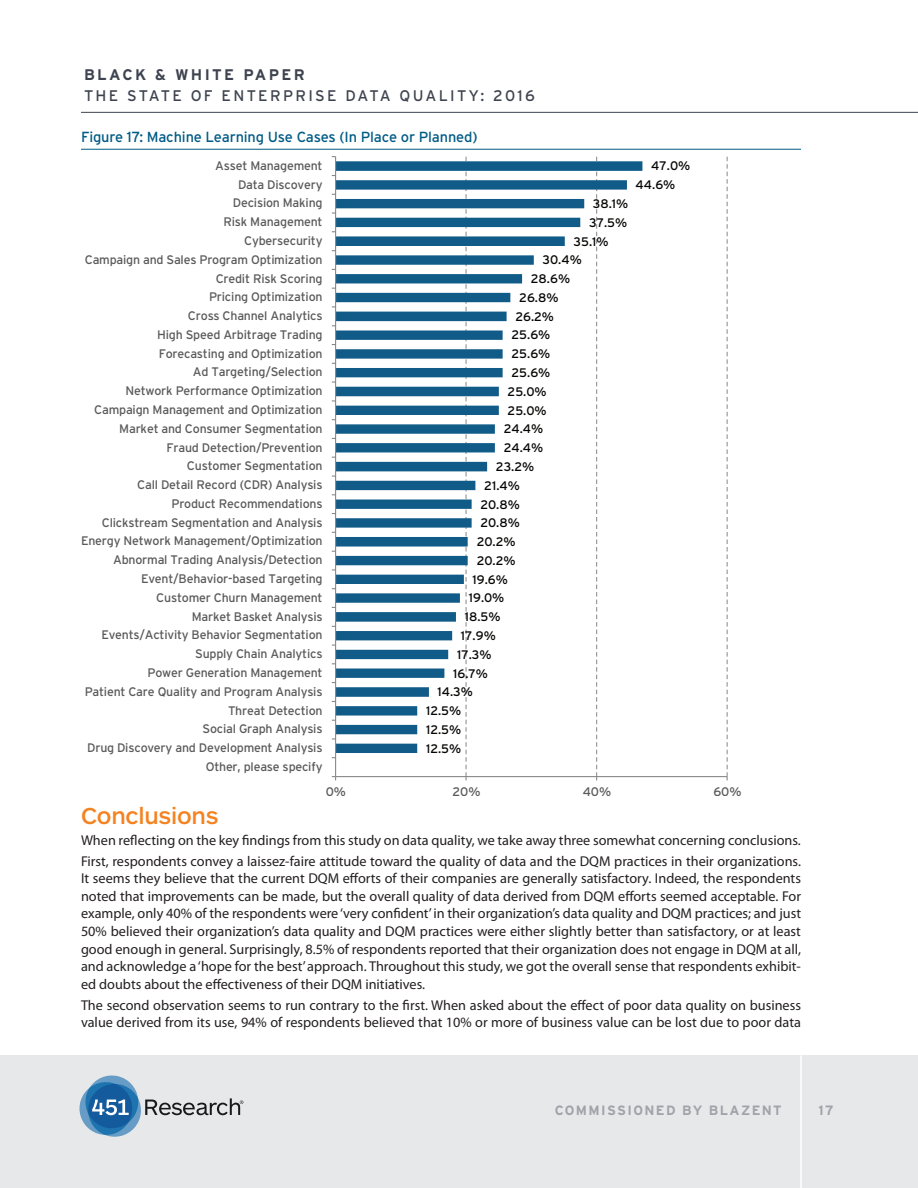
<style>
.page{position:relative;width:918px;height:1188px;background:#fff}
.page>*{position:absolute;margin:0;border:0;box-sizing:border-box;transform-origin:0 0}
.Myriad_Body{font:500 24px "ARS Maquette Pro";letter-spacing:-.01em;color:#f58220}
.t1{font:15.3px "Interstate";letter-spacing:.15em;color:#3e444f}
.t2{font:700 15.3px "Interstate";letter-spacing:.15em;color:#3e444f}
.QuestionHeader{font:14.7px "Interstate";letter-spacing:-.01em;color:#005b85}
.Myriad_Body-2{font:14.25px/17.7px "Myriad Pro";color:#231f20;text-align:justify}
.t3{font:700 13.5px "Interstate";letter-spacing:.1em;color:#a0a3a9}
.t4{font:12.45px "Interstate";letter-spacing:-.015em;color:#5a5a5a}
.t5{font:12.45px "Interstate";letter-spacing:-.005em;color:#050504}
</style>
<div class="page">
<div style="left:0;top:1055px;width:918px;height:133px;background:#e7e8e9"></div>
<hr style="left:81px;top:112px;width:837px;height:1px;background:#3e444f">
<svg style="left:80px;top:1076px;width:163px;height:61px"></svg>
<hr style="left:800px;top:1055px;width:2px;height:133px;background:#fff">
<hr style="left:81px;top:149px;width:720px;height:1px;background:#005b85">
<svg style="left:336px;top:161px;width:306px;height:592px"></svg>
<hr style="left:336px;top:776px;width:391px;height:1px;background:#878686">
<svg style="left:727px;top:157px;width:1px;height:623px"></svg>
<svg style="left:596px;top:157px;width:1px;height:623px"></svg>
<svg style="left:466px;top:157px;width:1px;height:623px"></svg>
<hr style="left:335px;top:157px;width:1px;height:620px;background:#878686">
<p class="t2" style="left:84px;top:65px;width:222px">BLACK &amp; WHITE PAPER</p>
<p class="t1" style="left:84px;top:86px;width:452px">THE STATE OF ENTERPRISE DATA QUALITY: 2016</p>
<p class="QuestionHeader" style="left:81px;top:128px;width:398px">Figure 17: Machine Learning Use Cases (In Place or Planned)</p>
<p class="t4" style="left:215px;top:158px;width:109px">Asset Management</p>
<p class="t4" style="left:238px;top:177px;width:86px">Data Discovery</p>
<p class="t4" style="left:233px;top:195px;width:91px">Decision Making</p>
<p class="t5" style="left:593px;top:196px;width:37px">38.1%</p>
<p class="t4" style="left:223px;top:214px;width:101px">Risk Management</p>
<p class="t5" style="left:589px;top:215px;width:40px">37.5%</p>
<p class="t4" style="left:244px;top:233px;width:80px">Cybersecurity</p>
<p class="t5" style="left:574px;top:234px;width:37px">35.1%</p>
<p class="t4" style="left:85px;top:252px;width:239px">Campaign and Sales Program Optimization</p>
<p class="t5" style="left:543px;top:252px;width:41px">30.4%</p>
<p class="t4" style="left:216px;top:271px;width:108px">Credit Risk Scoring</p>
<p class="t5" style="left:531px;top:271px;width:41px">28.6%</p>
<p class="t4" style="left:209px;top:289px;width:115px">Pricing Optimization</p>
<p class="t5" style="left:519px;top:290px;width:41px">26.8%</p>
<p class="t4" style="left:188px;top:308px;width:136px">Cross Channel Analytics</p>
<p class="t5" style="left:515px;top:309px;width:40px">26.2%</p>
<p class="t4" style="left:157px;top:327px;width:167px">High Speed Arbitrage Trading</p>
<p class="t5" style="left:511px;top:328px;width:40px">25.6%</p>
<p class="t4" style="left:159px;top:346px;width:165px">Forecasting and Optimization</p>
<p class="t5" style="left:511px;top:346px;width:40px">25.6%</p>
<p class="t4" style="left:193px;top:364px;width:131px">Ad Targeting/Selection</p>
<p class="t5" style="left:511px;top:365px;width:40px">25.6%</p>
<p class="t4" style="left:125px;top:383px;width:199px">Network Performance Optimization</p>
<p class="t5" style="left:508px;top:384px;width:41px">25.0%</p>
<p class="t4" style="left:94px;top:402px;width:230px">Campaign Management and Optimization</p>
<p class="t5" style="left:508px;top:403px;width:41px">25.0%</p>
<p class="t4" style="left:119px;top:421px;width:205px">Market and Consumer Segmentation</p>
<p class="t5" style="left:504px;top:421px;width:41px">24.4%</p>
<p class="t4" style="left:167px;top:440px;width:157px">Fraud Detection/Prevention</p>
<p class="t5" style="left:504px;top:440px;width:41px">24.4%</p>
<p class="t4" style="left:187px;top:458px;width:137px">Customer Segmentation</p>
<p class="t5" style="left:496px;top:459px;width:40px">23.2%</p>
<p class="t4" style="left:137px;top:477px;width:187px">Call Detail Record (CDR) Analysis</p>
<p class="t5" style="left:484px;top:478px;width:37px">21.4%</p>
<p class="t4" style="left:171px;top:496px;width:153px">Product Recommendations</p>
<p class="t5" style="left:480px;top:497px;width:41px">20.8%</p>
<p class="t4" style="left:102px;top:515px;width:222px">Clickstream Segmentation and Analysis</p>
<p class="t5" style="left:480px;top:515px;width:41px">20.8%</p>
<p class="t4" style="left:81px;top:534px;width:243px">Energy Network Management/Optimization</p>
<p class="t5" style="left:477px;top:534px;width:40px">20.2%</p>
<p class="t4" style="left:113px;top:552px;width:211px">Abnormal Trading Analysis/Detection</p>
<p class="t5" style="left:477px;top:553px;width:40px">20.2%</p>
<p class="t4" style="left:141px;top:571px;width:183px">Event/Behavior-based Targeting</p>
<p class="t5" style="left:473px;top:572px;width:37px">19.6%</p>
<p class="t4" style="left:156px;top:590px;width:168px">Customer Churn Management</p>
<p class="t5" style="left:469px;top:590px;width:37px">19.0%</p>
<p class="t4" style="left:192px;top:609px;width:132px">Market Basket Analysis</p>
<p class="t5" style="left:465px;top:609px;width:37px">18.5%</p>
<p class="t4" style="left:101px;top:627px;width:223px">Events/Activity Behavior Segmentation</p>
<p class="t5" style="left:461px;top:628px;width:36px">17.9%</p>
<p class="t4" style="left:195px;top:646px;width:129px">Supply Chain Analytics</p>
<p class="t5" style="left:457px;top:647px;width:36px">17.3%</p>
<p class="t4" style="left:147px;top:665px;width:177px">Power Generation Management</p>
<p class="t5" style="left:453px;top:666px;width:36px">16.7%</p>
<p class="t4" style="left:85px;top:684px;width:239px">Patient Care Quality and Program Analysis</p>
<p class="t5" style="left:438px;top:684px;width:37px">14.3%</p>
<p class="t4" style="left:228px;top:703px;width:96px">Threat Detection</p>
<p class="t5" style="left:426px;top:703px;width:37px">12.5%</p>
<p class="t4" style="left:203px;top:721px;width:122px">Social Graph Analysis</p>
<p class="t5" style="left:426px;top:722px;width:37px">12.5%</p>
<p class="t4" style="left:87px;top:740px;width:237px">Drug Discovery and Development Analysis</p>
<p class="t5" style="left:426px;top:741px;width:37px">12.5%</p>
<p class="t4" style="left:206px;top:759px;width:118px">Other, please specify</p>
<p class="t5" style="left:651px;top:158px;width:41px">47.0%</p>
<p class="t5" style="left:636px;top:177px;width:41px">44.6%</p>
<p class="t4" style="left:326px;top:784px;width:22px">0%</p>
<p class="t4" style="left:452px;top:784px;width:30px">20%</p>
<p class="t4" style="left:583px;top:784px;width:30px">40%</p>
<p class="t4" style="left:713px;top:784px;width:30px">60%</p>
<p class="Myriad_Body" style="left:81px;top:800px;width:139px">Conclusions</p>
<p class="Myriad_Body-2" style="left:81px;top:831px;width:721px">When reflecting on the key findings from this study on data quality, we take away three somewhat concerning conclusions.</p>
<p class="Myriad_Body-2" style="left:81px;top:852px;width:722px">First, respondents convey a laissez-faire attitude toward the quality of data and the DQM practices in their organizations.<br>It seems they believe that the current DQM efforts of their companies are generally satisfactory. Indeed, the respondents noted that improvements can be made, but the overall quality of data derived from DQM efforts seemed acceptable. For example, only 40% of the respondents were ‘very confident’ in their organization’s data quality and DQM practices; and just 50% believed their organization’s data quality and DQM practices were either slightly better than satisfactory, or at least good enough in general. Surprisingly, 8.5% of respondents reported that their organization does not engage in DQM at all, and acknowledge a ‘hope for the best’ approach. Throughout this study, we got the overall sense that respondents exhibit&shy;ed doubts about the effectiveness of their DQM initiatives.</p>
<p class="Myriad_Body-2" style="left:81px;top:996px;width:722px">The second observation seems to run contrary to the first. When asked about the effect of poor data quality on business value derived from its use, 94% of respondents believed that 10% or more of business value can be lost due to poor data</p>
<p class="t3" style="left:555px;top:1102px;width:228px">COMMISSIONED BY BLAZENT</p>
<p class="t3" style="left:818px;top:1102px;width:17px">17</p>
</div>
